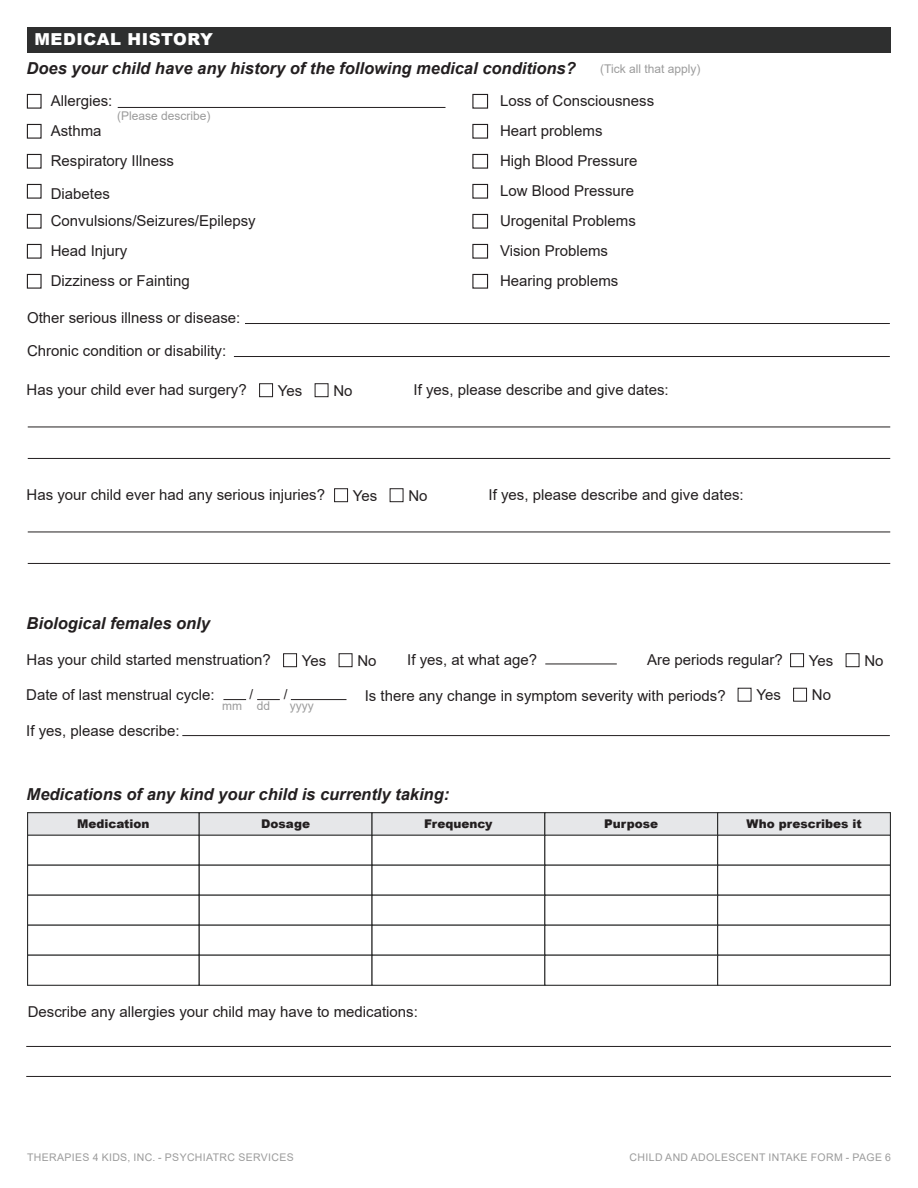
<style>
.page{position:relative;width:918px;height:1188px;background:#fff}
.page>*{position:absolute;margin:0;border:0;box-sizing:border-box;transform-origin:0 0}
.t1{font:italic 700 16.5px "Arial";color:#231f20}
.t2{font:900 16.5px "Arial";letter-spacing:.035em;color:#fff}
.t3{font:15px "Arial";color:#231f20}
.t4{font:13.5px "Arial";color:#231f20}
.t5{font:900 12px "Arial";color:#231f20}
.t6{font:12px "Arial";color:#9b9b9b}
.t7{font:10.5px "Arial";letter-spacing:.035em;color:#9b9b9b}
</style>
<div class="page">
<div style="left:27px;top:27px;width:864px;height:26px;background:#2e2f2f"></div>
<div style="left:27px;top:94px;width:15px;height:15px;border:1px solid #231f20"></div>
<div style="left:472px;top:94px;width:16px;height:15px;border:1px solid #231f20"></div>
<div style="left:27px;top:124px;width:15px;height:15px;border:1px solid #231f20"></div>
<div style="left:472px;top:124px;width:16px;height:15px;border:1px solid #231f20"></div>
<div style="left:27px;top:154px;width:15px;height:15px;border:1px solid #231f20"></div>
<div style="left:472px;top:154px;width:16px;height:15px;border:1px solid #231f20"></div>
<div style="left:27px;top:184px;width:15px;height:15px;border:1px solid #231f20"></div>
<div style="left:472px;top:184px;width:16px;height:15px;border:1px solid #231f20"></div>
<div style="left:27px;top:214px;width:15px;height:15px;border:1px solid #231f20"></div>
<div style="left:472px;top:214px;width:16px;height:15px;border:1px solid #231f20"></div>
<div style="left:27px;top:244px;width:15px;height:15px;border:1px solid #231f20"></div>
<div style="left:472px;top:244px;width:16px;height:15px;border:1px solid #231f20"></div>
<div style="left:27px;top:274px;width:15px;height:15px;border:1px solid #231f20"></div>
<div style="left:472px;top:274px;width:16px;height:15px;border:1px solid #231f20"></div>
<hr style="left:118px;top:107px;width:328px;height:1px;background:#231f20">
<hr style="left:245px;top:323px;width:645px;height:1px;background:#231f20">
<hr style="left:28px;top:458px;width:862px;height:1px;background:#231f20">
<hr style="left:28px;top:427px;width:862px;height:1px;background:#231f20">
<div style="left:259px;top:383px;width:14px;height:14px;border:1px solid #231f20"></div>
<div style="left:315px;top:383px;width:13px;height:14px;border:1px solid #231f20"></div>
<hr style="left:28px;top:563px;width:862px;height:1px;background:#231f20">
<hr style="left:28px;top:532px;width:862px;height:1px;background:#231f20">
<div style="left:334px;top:488px;width:14px;height:14px;border:1px solid #231f20"></div>
<div style="left:390px;top:488px;width:13px;height:14px;border:1px solid #231f20"></div>
<div style="left:283px;top:653px;width:14px;height:14px;border:1px solid #231f20"></div>
<div style="left:339px;top:653px;width:13px;height:14px;border:1px solid #231f20"></div>
<hr style="left:545px;top:664px;width:72px;height:1px;background:#231f20">
<div style="left:790px;top:653px;width:14px;height:14px;border:1px solid #231f20"></div>
<div style="left:846px;top:653px;width:13px;height:14px;border:1px solid #231f20"></div>
<svg style="left:223px;top:699px;width:23px;height:1px"></svg>
<svg style="left:257px;top:699px;width:23px;height:1px"></svg>
<hr style="left:291px;top:699px;width:55px;height:1px;background:#231f20">
<div style="left:793px;top:688px;width:14px;height:14px;border:1px solid #231f20"></div>
<hr style="left:182px;top:735px;width:708px;height:1px;background:#231f20">
<hr style="left:234px;top:356px;width:656px;height:1px;background:#231f20">
<div style="left:28px;top:813px;width:171px;height:23px;background:#e6e7e9"></div>
<div style="left:27px;top:812px;width:173px;height:24px;border:1px solid #2e2f2f"></div>
<div style="left:27px;top:835px;width:173px;height:31px;background:#fff;border:1px solid #2e2f2f"></div>
<div style="left:199px;top:813px;width:173px;height:23px;background:#e6e7e9"></div>
<div style="left:199px;top:812px;width:174px;height:24px;border:1px solid #2e2f2f"></div>
<div style="left:199px;top:835px;width:174px;height:31px;background:#fff;border:1px solid #2e2f2f"></div>
<div style="left:372px;top:813px;width:173px;height:23px;background:#e6e7e9"></div>
<div style="left:371px;top:812px;width:174px;height:24px;border:1px solid #2e2f2f"></div>
<div style="left:371px;top:835px;width:174px;height:31px;background:#fff;border:1px solid #2e2f2f"></div>
<div style="left:545px;top:813px;width:173px;height:23px;background:#e6e7e9"></div>
<div style="left:544px;top:812px;width:174px;height:24px;border:1px solid #2e2f2f"></div>
<div style="left:544px;top:835px;width:174px;height:31px;background:#fff;border:1px solid #2e2f2f"></div>
<div style="left:718px;top:813px;width:172px;height:23px;background:#e6e7e9"></div>
<div style="left:717px;top:812px;width:174px;height:24px;border:1px solid #2e2f2f"></div>
<div style="left:717px;top:835px;width:174px;height:31px;background:#fff;border:1px solid #2e2f2f"></div>
<div style="left:27px;top:865px;width:173px;height:31px;background:#fff;border:1px solid #2e2f2f"></div>
<div style="left:199px;top:865px;width:174px;height:31px;background:#fff;border:1px solid #2e2f2f"></div>
<div style="left:371px;top:865px;width:174px;height:31px;background:#fff;border:1px solid #2e2f2f"></div>
<div style="left:544px;top:865px;width:174px;height:31px;background:#fff;border:1px solid #2e2f2f"></div>
<div style="left:717px;top:865px;width:174px;height:31px;background:#fff;border:1px solid #2e2f2f"></div>
<div style="left:27px;top:895px;width:173px;height:31px;background:#fff;border:1px solid #2e2f2f"></div>
<div style="left:199px;top:895px;width:174px;height:31px;background:#fff;border:1px solid #2e2f2f"></div>
<div style="left:371px;top:895px;width:174px;height:31px;background:#fff;border:1px solid #2e2f2f"></div>
<div style="left:544px;top:895px;width:174px;height:31px;background:#fff;border:1px solid #2e2f2f"></div>
<div style="left:717px;top:895px;width:174px;height:31px;background:#fff;border:1px solid #2e2f2f"></div>
<div style="left:27px;top:925px;width:173px;height:31px;background:#fff;border:1px solid #2e2f2f"></div>
<div style="left:199px;top:925px;width:174px;height:31px;background:#fff;border:1px solid #2e2f2f"></div>
<div style="left:371px;top:925px;width:174px;height:31px;background:#fff;border:1px solid #2e2f2f"></div>
<div style="left:544px;top:925px;width:174px;height:31px;background:#fff;border:1px solid #2e2f2f"></div>
<div style="left:717px;top:925px;width:174px;height:31px;background:#fff;border:1px solid #2e2f2f"></div>
<div style="left:27px;top:955px;width:173px;height:31px;background:#fff;border:1px solid #2e2f2f"></div>
<div style="left:199px;top:955px;width:174px;height:31px;background:#fff;border:1px solid #2e2f2f"></div>
<div style="left:371px;top:955px;width:174px;height:31px;background:#fff;border:1px solid #2e2f2f"></div>
<div style="left:544px;top:955px;width:174px;height:31px;background:#fff;border:1px solid #2e2f2f"></div>
<div style="left:717px;top:955px;width:174px;height:31px;background:#fff;border:1px solid #2e2f2f"></div>
<hr style="left:26px;top:1046px;width:865px;height:1px;background:#231f20">
<hr style="left:26px;top:1076px;width:865px;height:1px;background:#231f20">
<p class="t2" style="left:34px;top:27px;width:180px">MEDICAL HISTORY</p>
<p class="t1" style="left:27px;top:57px;width:551px">Does your child have any history of the following medical conditions?</p>
<p class="t6" style="left:600px;top:61px;width:102px">(Tick all that apply)</p>
<p class="t6" style="left:117px;top:107px;width:95px">(Please describe)</p>
<p class="t3" style="left:51px;top:90px;width:63px">Allergies:</p>
<p class="t3" style="left:500px;top:90px;width:156px">Loss of Consciousness</p>
<p class="t3" style="left:51px;top:120px;width:52px">Asthma</p>
<p class="t3" style="left:500px;top:120px;width:104px">Heart problems</p>
<p class="t3" style="left:51px;top:150px;width:125px">Respiratory Illness</p>
<p class="t3" style="left:500px;top:150px;width:139px">High Blood Pressure</p>
<p class="t3" style="left:51px;top:183px;width:61px">Diabetes</p>
<p class="t3" style="left:500px;top:180px;width:136px">Low Blood Pressure</p>
<p class="t3" style="left:51px;top:210px;width:207px">Convulsions/Seizures/Epilepsy</p>
<p class="t3" style="left:500px;top:210px;width:137px">Urogenital Problems</p>
<p class="t3" style="left:51px;top:240px;width:78px">Head Injury</p>
<p class="t3" style="left:500px;top:240px;width:110px">Vision Problems</p>
<p class="t3" style="left:51px;top:270px;width:141px">Dizziness or Fainting</p>
<p class="t3" style="left:500px;top:270px;width:120px">Hearing problems</p>
<p class="t3" style="left:27px;top:307px;width:215px">Other serious illness or disease:</p>
<p class="t3" style="left:27px;top:340px;width:201px">Chronic condition or disability:</p>
<p class="t3" style="left:27px;top:380px;width:222px">Has your child ever had surgery?</p>
<p class="t3" style="left:278px;top:380px;width:26px">Yes</p>
<p class="t3" style="left:333px;top:380px;width:21px">No</p>
<p class="t3" style="left:414px;top:380px;width:257px">If yes, please describe and give dates:</p>
<p class="t3" style="left:27px;top:485px;width:300px">Has your child ever had any serious injuries?</p>
<p class="t3" style="left:353px;top:485px;width:26px">Yes</p>
<p class="t3" style="left:408px;top:485px;width:21px">No</p>
<p class="t3" style="left:489px;top:485px;width:257px">If yes, please describe and give dates:</p>
<p class="t1" style="left:27px;top:612px;width:185px">Biological females only</p>
<p class="t3" style="left:27px;top:650px;width:246px">Has your child started menstruation?</p>
<p class="t3" style="left:302px;top:650px;width:26px">Yes</p>
<p class="t3" style="left:357px;top:650px;width:21px">No</p>
<p class="t3" style="left:407px;top:649px;width:132px">If yes, at what age?</p>
<p class="t3" style="left:647px;top:649px;width:137px">Are periods regular?</p>
<p class="t3" style="left:809px;top:650px;width:26px">Yes</p>
<p class="t3" style="left:864px;top:650px;width:21px">No</p>
<p class="t3" style="left:26px;top:685px;width:190px">Date of last menstrual cycle:</p>
<p class="t4" style="left:249px;top:685px;width:5px">/</p>
<p class="t4" style="left:284px;top:685px;width:5px">/</p>
<p class="t6" style="left:222px;top:698px;width:21px">mm</p>
<p class="t6" style="left:257px;top:698px;width:15px">dd</p>
<p class="t6" style="left:290px;top:698px;width:25px">yyyy</p>
<p class="t3" style="left:365px;top:685px;width:362px">Is there any change in symptom severity with periods?</p>
<p class="t3" style="left:756px;top:685px;width:26px">Yes</p>
<p class="t3" style="left:812px;top:685px;width:21px">No</p>
<p class="t3" style="left:26px;top:721px;width:155px">If yes, please describe:</p>
<p class="t1" style="left:27px;top:783px;width:424px">Medications of any kind your child is currently taking:</p>
<p class="t5" style="left:77px;top:815px;width:74px">Medication</p>
<p class="t5" style="left:261px;top:815px;width:50px">Dosage</p>
<p class="t5" style="left:424px;top:815px;width:70px">Frequency</p>
<p class="t5" style="left:604px;top:815px;width:55px">Purpose</p>
<p class="t5" style="left:746px;top:815px;width:117px">Who prescribes it</p>
<p class="t3" style="left:28px;top:1001px;width:392px">Describe any allergies your child may have to medications:</p>
<p class="t7" style="left:27px;top:1150px;width:268px">THERAPIES 4 KIDS, INC. - PSYCHIATRC SERVICES</p>
<p class="t7" style="left:630px;top:1150px;width:263px">CHILD AND ADOLESCENT INTAKE FORM - PAGE 6</p>
</div>
